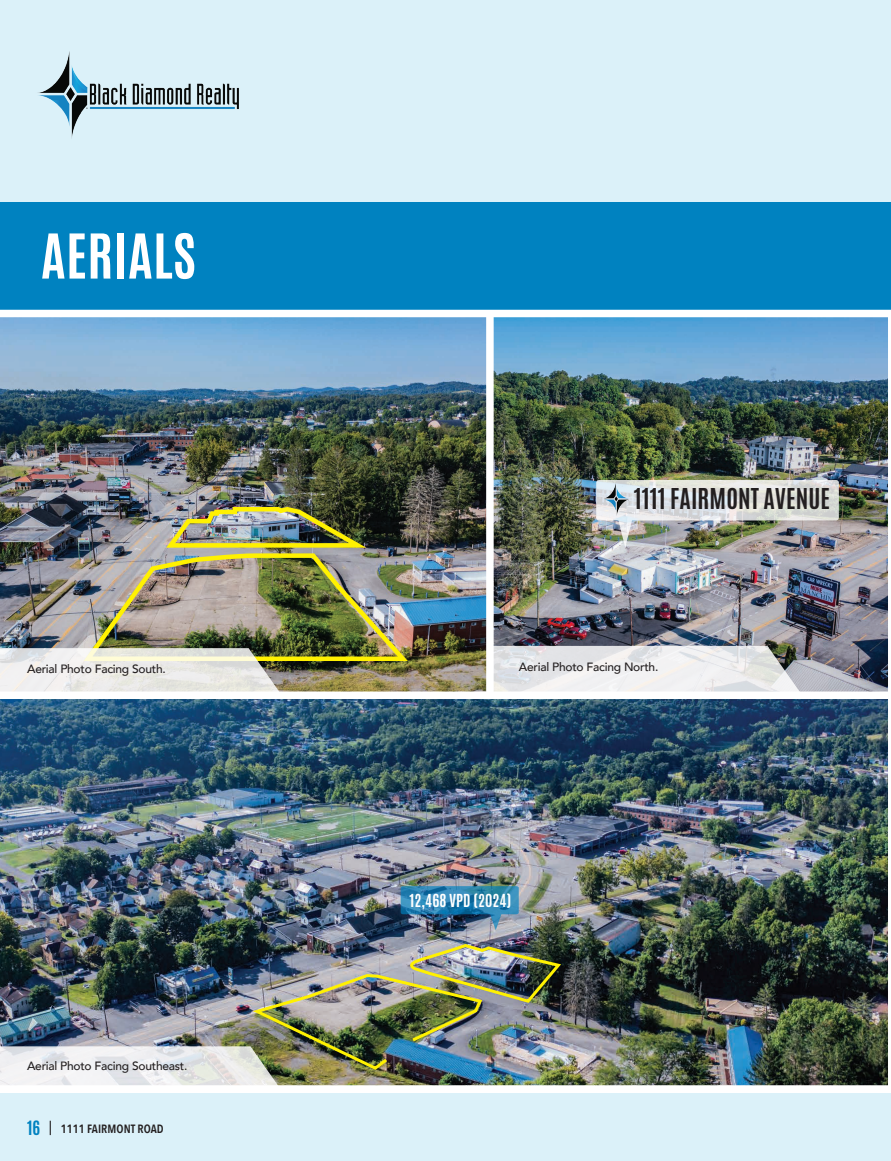
<style>
.page{position:relative;width:891px;height:1161px;background:#fff}
.page>*{position:absolute;margin:0;border:0;box-sizing:border-box;transform-origin:0 0}
.t1{font:700 52.5px "Antonio";letter-spacing:.005em;color:#fff}
.t2{font:700 24px "Antonio";letter-spacing:.005em;color:#231f20}
.t3{font:700 15px "Antonio";letter-spacing:.005em;color:#fff}
.t4{font:500 12px "Avenir";letter-spacing:-.02em;color:#231f20}
.t5{font:600 12px "Avenir Next Condensed";letter-spacing:.005em;color:#231f20}
.s1{font-family:"Antonio";font-weight:700;font-size:16.5px;color:#0082c0}
</style>
<div class="page">
<img style="left:494px;top:317px;width:394px;height:375px">
<svg style="left:494px;top:646px;width:307px;height:46px"></svg>
<img style="left:0;top:699px;width:888px;height:386px">
<div style="left:0;top:1094px;width:891px;height:67px;background:#dbf1f9"></div>
<div style="left:0;top:0;width:891px;height:202px;background:#dbf1f9"></div>
<div style="left:0;top:202px;width:891px;height:108px;background:#0082c0"></div>
<img style="left:0;top:317px;width:486px;height:375px">
<img style="left:38px;top:51px;width:201px;height:88px">
<img style="left:0;top:505px;width:413px;height:187px">
<img style="left:596px;top:480px;width:243px;height:68px">
<img style="left:601px;top:480px;width:31px;height:38px">
<img style="left:0;top:942px;width:564px;height:144px">
<img style="left:401px;top:886px;width:118px;height:44px">
<svg style="left:50px;top:1121px;width:1px;height:14px"></svg>
<h1 class="t1" style="left:41px;top:216px;width:157px">AERIALS</h1>
<p class="t4" style="left:27px;top:658px;width:140px">Aerial Photo Facing South.</p>
<p class="t4" style="left:27px;top:1055px;width:162px">Aerial Photo Facing Southeast.</p>
<p class="t5" style="left:27px;top:1118px;width:138px"><span class="s1">16</span> 1111 FAIRMONT ROAD</p>
<h2 class="t2" style="left:634px;top:481px;width:198px">1111 FAIRMONT AVENUE</h2>
<p class="t4" style="left:519px;top:656px;width:141px">Aerial Photo Facing North.</p>
<p class="t3" style="left:410px;top:889px;width:103px">12,468 VPD (2024)</p>
</div>
